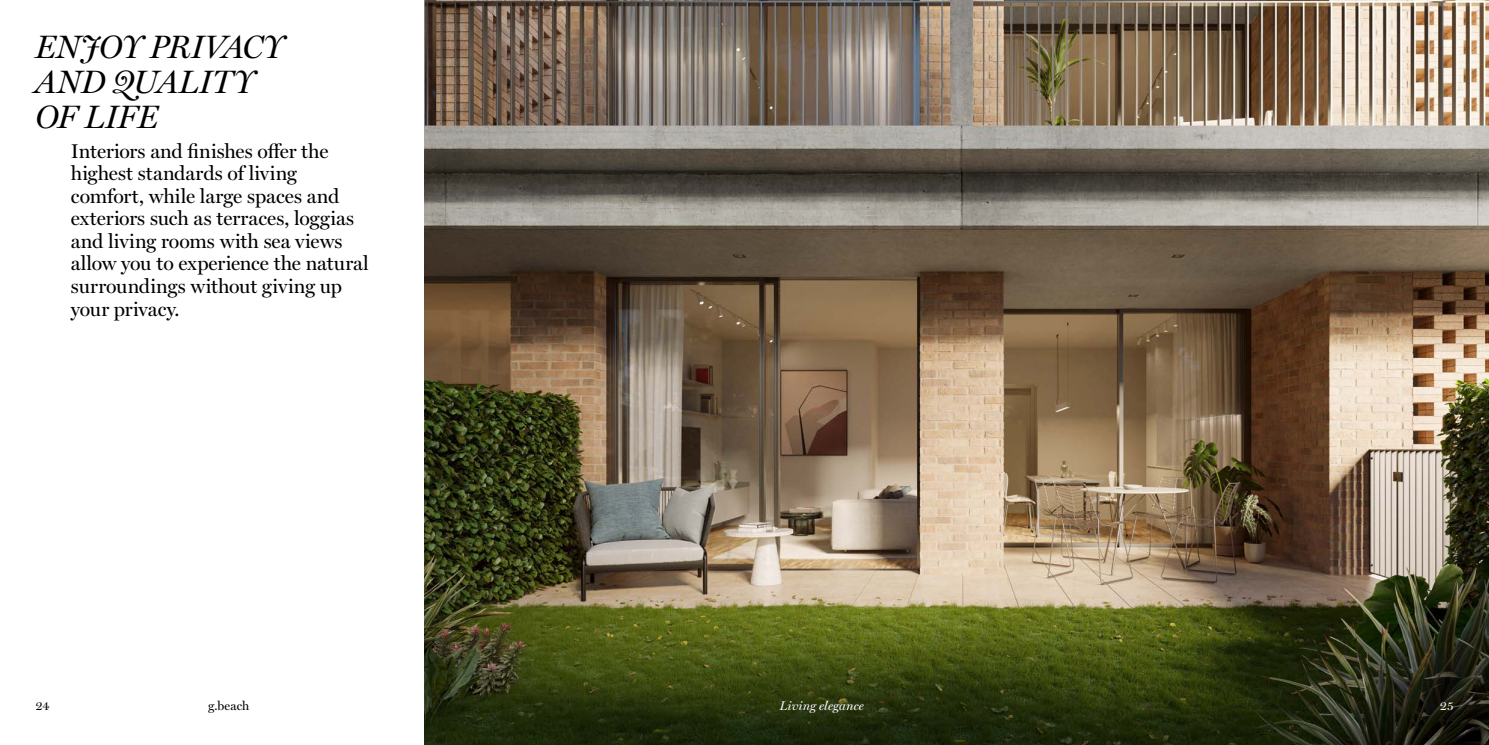
<style>
.page{position:relative;width:1489px;height:745px;background:#fff}
.page>*{position:absolute;margin:0;border:0;box-sizing:border-box;transform-origin:0 0}
.t1{font:italic 32.5px "Miller Display";color:#000}
.t2{font:20px/22.5px "Miller Display";color:#000}
.t3{font:italic 12.5px "Miller Display";letter-spacing:.005em;color:#fff}
.t4{font:12.5px "Miller Display";letter-spacing:.01em;color:#000}
.t5{font:12.5px "Miller Display";color:#fff}
</style>
<div class="page">
<img style="left:424px;top:0;width:1064px;height:744px">
<p class="t1" style="left:35px;top:27px;width:250px">ENJOY PRIVACY</p>
<p class="t1" style="left:35px;top:62px;width:220px">AND QUALITY</p>
<p class="t1" style="left:35px;top:97px;width:124px">OF LIFE</p>
<p class="t2" style="left:71px;top:139px;width:285px">Interiors and finishes offer the highest standards of living comfort, while large spaces and exteriors such as terraces, loggias and living rooms with sea views</p>
<p class="t2" style="left:71px;top:252px;width:299px">allow you to experience the natural surroundings without giving up your privacy.</p>
<p class="t4" style="left:35px;top:697px;width:16px">24</p>
<p class="t4" style="left:208px;top:697px;width:43px">g.beach</p>
<p class="t3" style="left:780px;top:697px;width:85px">Living elegance</p>
<p class="t5" style="left:1439px;top:697px;width:15px">25</p>
</div>
